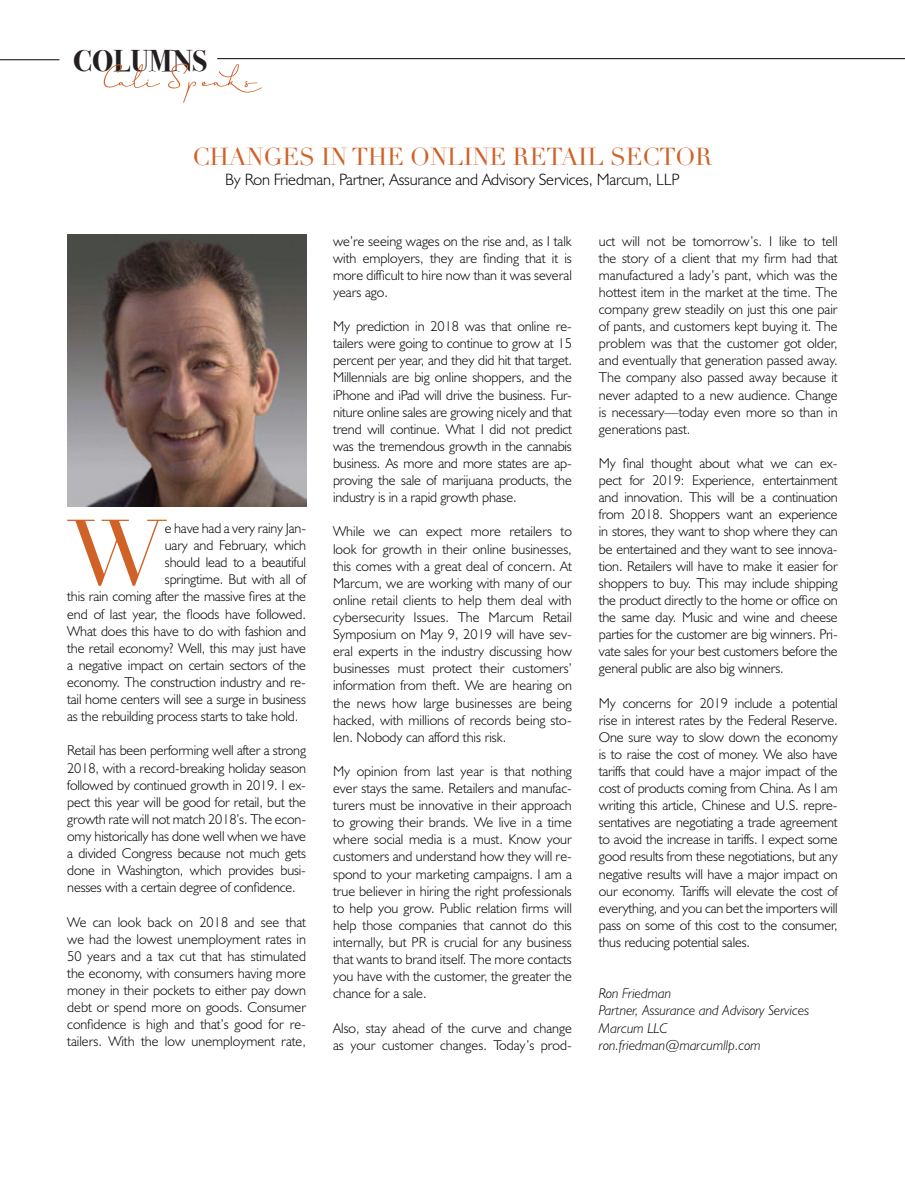
<style>
.page{position:relative;width:905px;height:1202px;background:#fff}
.page>*{position:absolute;margin:0;border:0;box-sizing:border-box;transform-origin:0 0}
.t1{font:90.9px "Didot";color:#d06127}
.t2{font:700 30px "Bodoni Svty Two ITCTT";color:#231f20}
.t3{font:24px "Didot";letter-spacing:-.01em;color:#d06127}
.t4{font:300 16.5px "Humanist 521 BT";letter-spacing:-.01em;color:#040503}
.t5{font:300 14.25px/17.1px "Humanist 521 BT";letter-spacing:-.01em;color:#040503;text-align:justify}
.t6{font:italic 300 14.25px/17.1px "Humanist 521 BT";color:#040503}
</style>
<div class="page">
<hr style="left:217px;top:58px;width:687px;height:1px;background:#231f20">
<hr style="left:0;top:59px;width:59px;height:1px;background:#231f20">
<svg style="left:104px;top:64px;width:158px;height:39px"></svg>
<img style="left:67px;top:235px;width:239px;height:271px">
<h2 class="t2" style="left:73px;top:36px;width:136px">COLUMNS</h2>
<h3 class="t3" style="left:192px;top:142px;width:521px">CHANGES IN THE ONLINE RETAIL SECTOR</h3>
<p class="t4" style="left:225px;top:169px;width:456px">By Ron Friedman, Partner, Assurance and Advisory Services, Marcum, LLP</p>
<h1 class="t1" style="left:68px;top:498px;width:99px">W</h1>
<p class="t5" style="left:165px;top:519px;width:143px">e have had a very rainy Jan-</p>
<p class="t5" style="left:165px;top:536px;width:143px">uary and February, which</p>
<p class="t5" style="left:165px;top:553px;width:143px">should lead to a beautiful</p>
<p class="t5" style="left:165px;top:570px;width:143px">springtime. But with all of</p>
<p class="t5" style="left:67px;top:588px;width:240px">this rain coming after the massive fires at the</p>
<p class="t5" style="left:67px;top:605px;width:240px">end of last year, the floods have followed.</p>
<p class="t5" style="left:67px;top:622px;width:240px">What does this have to do with fashion and</p>
<p class="t5" style="left:67px;top:639px;width:240px">the retail economy? Well, this may just have</p>
<p class="t5" style="left:67px;top:656px;width:240px">a negative impact on certain sectors of the</p>
<p class="t5" style="left:67px;top:673px;width:240px">economy. The construction industry and re-</p>
<p class="t5" style="left:67px;top:690px;width:240px">tail home centers will see a surge in business</p>
<p class="t5" style="left:67px;top:707px;width:232px">as the rebuilding process starts to take hold.</p>
<p class="t5" style="left:67px;top:741px;width:240px">Retail has been performing well after a strong 2018, with a record-breaking holiday season followed by continued growth in 2019. I ex&shy;pect this year will be good for retail, but the growth rate will not match 2018’s. The econ&shy;omy historically has done well when we have a divided Congress because not much gets done in Washington, which provides busi&shy;nesses with a certain degree of confidence.</p>
<p class="t5" style="left:67px;top:912px;width:240px">We can look back on 2018 and see that we had the lowest unemployment rates in 50 years and a tax cut that has stimulated the economy, with consumers having more money in their pockets to either pay down debt or spend more on goods. Consumer confidence is high and that’s good for re&shy;tailers. With the low unemployment rate,</p>
<p class="t5" style="left:333px;top:232px;width:240px">we’re seeing wages on the rise and, as I talk with employers, they are finding that it is more difficult to hire now than it was several years ago.</p>
<p class="t5" style="left:333px;top:317px;width:240px">My prediction in 2018 was that online re&shy;tailers were going to continue to grow at 15 percent per year, and they did hit that target.<br>Millennials are big online shoppers, and the iPhone and iPad will drive the business. Fur&shy;niture online sales are growing nicely and that trend will continue. What I did not predict was the tremendous growth in the cannabis business. As more and more states are ap&shy;proving the sale of marijuana products, the industry is in a rapid growth phase.</p>
<p class="t5" style="left:333px;top:523px;width:240px">While we can expect more retailers to look for growth in their online businesses, this comes with a great deal of concern. At Marcum, we are working with many of our online retail clients to help them deal with cybersecurity Issues. The Marcum Retail Symposium on May 9, 2019 will have sev&shy;eral experts in the industry discussing how businesses must protect their customers’ information from theft. We are hearing on the news how large businesses are being hacked, with millions of records being sto&shy;len. Nobody can afford this risk.</p>
<p class="t5" style="left:333px;top:762px;width:240px">My opinion from last year is that nothing ever stays the same. Retailers and manufac&shy;turers must be innovative in their approach to growing their brands. We live in a time where social media is a must. Know your customers and understand how they will re&shy;spond to your marketing campaigns. I am a true believer in hiring the right professionals to help you grow. Public relation firms will help those companies that cannot do this internally, but PR is crucial for any business that wants to brand itself. The more contacts you have with the customer, the greater the chance for a sale.</p>
<p class="t5" style="left:333px;top:1018px;width:240px">Also, stay ahead of the curve and change as your customer changes. Today’s prod-</p>
<p class="t5" style="left:599px;top:232px;width:240px">uct will not be tomorrow’s. I like to tell the story of a client that my firm had that manufactured a lady’s pant, which was the hottest item in the market at the time. The company grew steadily on just this one pair of pants, and customers kept buying it. The problem was that the customer got older, and eventually that generation passed away.<br>The company also passed away because it never adapted to a new audience. Change is necessary—today even more so than in generations past.</p>
<p class="t5" style="left:599px;top:454px;width:240px">My final thought about what we can ex&shy;pect for 2019: Experience, entertainment and innovation. This will be a continuation from 2018. Shoppers want an experience in stores, they want to shop where they can be entertained and they want to see innova&shy;tion. Retailers will have to make it easier for shoppers to buy. This may include shipping the product directly to the home or office on the same day. Music and wine and cheese parties for the customer are big winners. Pri&shy;vate sales for your best customers before the general public are also big winners.</p>
<p class="t5" style="left:599px;top:694px;width:240px">My concerns for 2019 include a potential rise in interest rates by the Federal Reserve.<br>One sure way to slow down the economy is to raise the cost of money. We also have tariffs that could have a major impact of the cost of products coming from China. As I am writing this article, Chinese and U.S. repre&shy;sentatives are negotiating a trade agreement to avoid the increase in tariffs. I expect some good results from these negotiations, but any negative results will have a major impact on our economy. Tariffs will elevate the cost of everything, and you can bet the importers will pass on some of this cost to the consumer, thus reducing potential sales.</p>
<p class="t6" style="left:599px;top:984px;width:212px">Ron Friedman<br>Partner, Assurance and Advisory Services<br>Marcum LLC ron.friedman@marcumllp.com</p>
</div>
